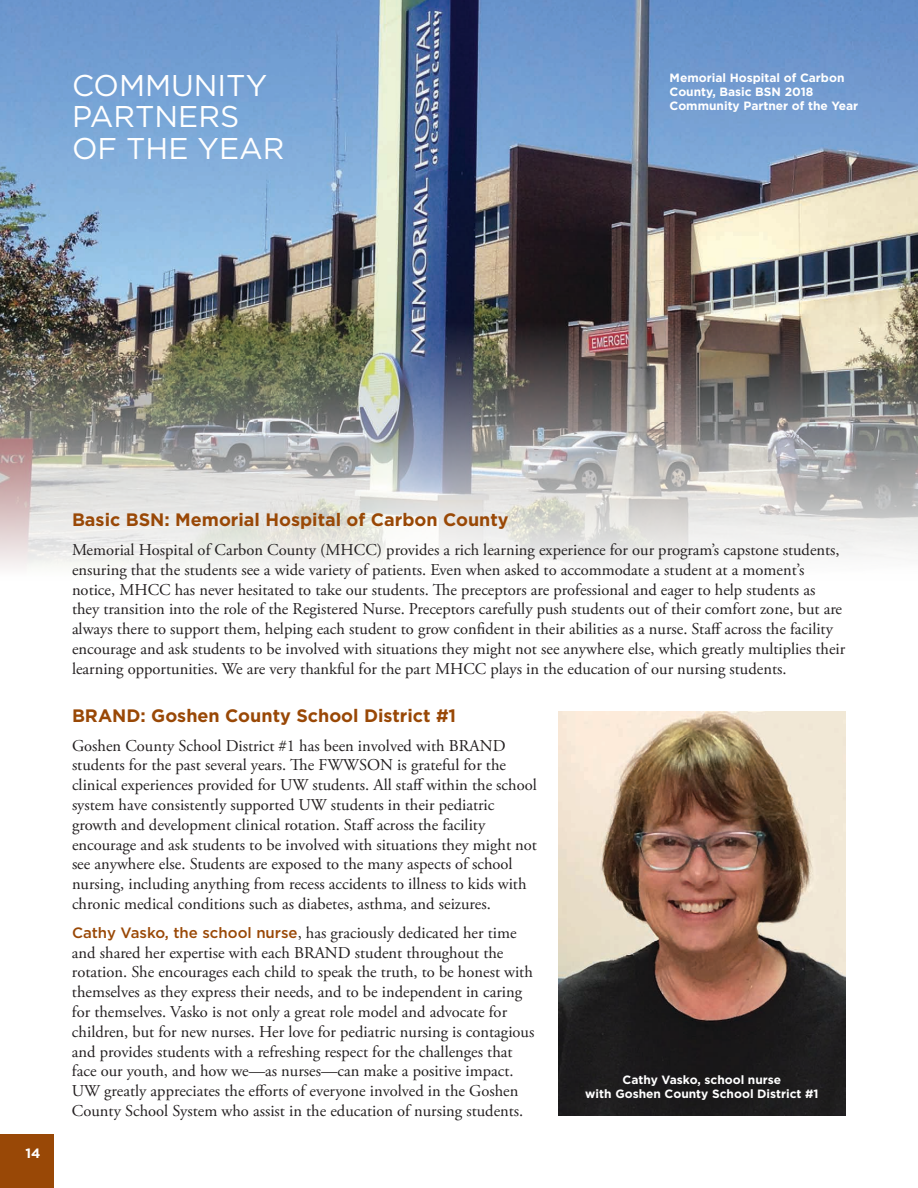
<style>
.page{position:relative;width:918px;height:1188px;background:#fff}
.page>*{position:absolute;margin:0;border:0;box-sizing:border-box;transform-origin:0 0}
.t1{font:30px/31.5px "Gotham";color:#fff}
.t2{font:700 18px "Gotham";color:#994806}
.t3{font:16.5px/19.8px "Adobe Garamond Pro";color:#231f20}
.t4{font:700 13.5px "Gotham";color:#fff}
.t5{font:700 12px/14.4px "Gotham";color:#fff}
.s1{font-family:"Gotham";font-weight:500;font-size:15px;color:#994806}
</style>
<div class="page">
<img style="left:0;top:0;width:918px;height:568px">
<div style="left:0;top:1134px;width:54px;height:54px;background:#994806"></div>
<img style="left:558px;top:711px;width:288px;height:405px">
<h1 class="t1" style="left:72px;top:69px;width:214px">COMMUNITY<br>PARTNERS<br>OF THE YEAR</h1>
<p class="t5" style="left:670px;top:70px;width:190px">Memorial Hospital of Carbon<br>County, Basic BSN 2018<br>Community Partner of the Year</p>
<p class="t4" style="left:26px;top:1145px;width:16px">14</p>
<p class="t2" style="left:72px;top:508px;width:438px">Basic BSN: Memorial Hospital of Carbon County</p>
<p class="t3" style="left:72px;top:540px;width:775px">Memorial Hospital of Carbon County (MHCC) provides a rich learning experience for our program’s capstone students, ensuring that the students see a wide variety of patients. Even when asked to accommodate a student at a moment’s notice, MHCC has never hesitated to take our students. The preceptors are professional and eager to help students as they transition into the role of the Registered Nurse. Preceptors carefully push students out of their comfort zone, but are always there to support them, helping each student to grow confident in their abilities as a nurse. Staff across the facility encourage and ask students to be involved with situations they might not see anywhere else, which greatly multiplies their learning opportunities. We are very thankful for the part MHCC plays in the education of our nursing students.</p>
<p class="t2" style="left:72px;top:703px;width:386px">BRAND: Goshen County School District #1</p>
<p class="t3" style="left:72px;top:736px;width:467px">Goshen County School District #1 has been involved with BRAND students for the past several years. The FWWSON is grateful for the clinical experiences provided for UW students. All staff within the school system have consistently supported UW students in their pediatric growth and development clinical rotation. Staff across the facility encourage and ask students to be involved with situations they might not see anywhere else. Students are exposed to the many aspects of school nursing, including anything from recess accidents to illness to kids with chronic medical conditions such as diabetes, asthma, and seizures.</p>
<p class="t3" style="left:72px;top:923px;width:464px"><span class="s1">Cathy Vasko, the school nurse</span>, has graciously dedicated her time and shared her expertise with each BRAND student throughout the rotation. She encourages each child to speak the truth, to be honest with themselves as they express their needs, and to be independent in caring for themselves. Vasko is not only a great role model and advocate for children, but for new nurses. Her love for pediatric nursing is contagious and provides students with a refreshing respect for the challenges that face our youth, and how we—as nurses—can make a positive impact.<br>UW greatly appreciates the efforts of everyone involved in the Goshen County School System who assist in the education of nursing students.</p>
<p class="t5" style="left:585px;top:1072px;width:235px;text-align:center">Cathy Vasko, school nurse<br>with Goshen County School District #1</p>
</div>
